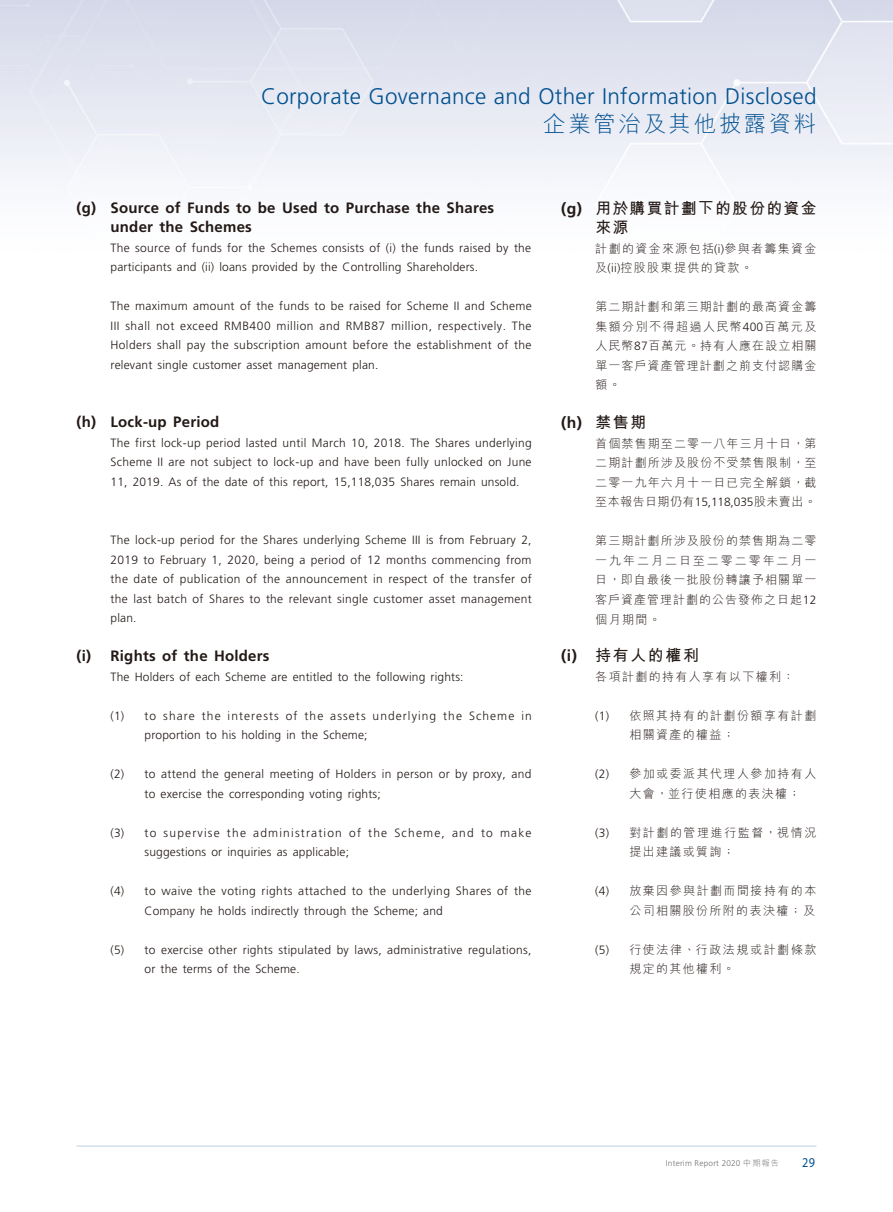
<style>
.page{position:relative;width:893px;height:1212px;background:#fff}
.page>*{position:absolute;margin:0;border:0;box-sizing:border-box;transform-origin:0 0}
.t1{font:300 22.5px "Frutiger";letter-spacing:.015em;color:#00508f}
.t2{font:300 22.5px "M Hei HK";letter-spacing:.115em;color:#00508f}
.t3{font:700 15.75px/19.5px "M Hei HK";letter-spacing:.085em;color:#231916}
.t4{font:700 15.75px "Frutiger";color:#231916}
.t5{font:700 15px/19.5px "Frutiger";letter-spacing:.015em;color:#231916}
.t6{font:13.5px "Myriad Pro";color:#00508f;scale:.9 1}
.t7{font:300 12px/19.5px "Frutiger";letter-spacing:.015em;color:#231916}
.t8{font:300 12px/19.5px "M Hei HK";letter-spacing:.115em;color:#231916}
.t9{font:300 12px/19.5px "Frutiger";letter-spacing:.035em;color:#231916}
.t10{font:300 12px/19.5px "Frutiger";letter-spacing:.09em;color:#231916}
.t11{font:300 12px/19.5px "Frutiger";letter-spacing:.1em;color:#231916}
.t12{font:300 8.25px "Frutiger";letter-spacing:.025em;color:#727272}
.s1{font-family:"Frutiger"}
.s2{font-family:"M Hei HK"}
</style>
<div class="page">
<hr style="left:77px;top:1145px;width:739px;height:1px;background:#00508f">
<h1 class="t1" style="left:261px;top:84px;width:557px">Corporate Governance and Other Information Disclosed</h1>
<h1 class="t2" style="left:543px;top:108px;width:275px">企業管治及其他披露資料</h1>
<p class="t5" style="left:111px;top:198px;width:385px;text-indent:-34px">(g) Source of Funds to be Used to Purchase the Shares under the Schemes</p>
<p class="t7" style="left:111px;top:238px;width:422px">The source of funds for the Schemes consists of (i) the funds raised by the participants and (ii) loans provided by the Controlling Shareholders.</p>
<p class="t7" style="left:111px;top:296px;width:423px;text-align:justify">The maximum amount of the funds to be raised for Scheme II and Scheme III shall not exceed RMB400 million and RMB87 million, respectively. The Holders shall pay the subscription amount before the establishment of the relevant single customer asset management plan.</p>
<p class="t5" style="left:77px;top:412px;width:144px">(h) Lock-up Period</p>
<p class="t7" style="left:111px;top:433px;width:423px;text-align:justify">The first lock-up period lasted until March 10, 2018. The Shares underlying Scheme II are not subject to lock-up and have been fully unlocked on June 11, 2019. As of the date of this report, 15,118,035 Shares remain unsold.</p>
<p class="t7" style="left:111px;top:530px;width:423px;text-align:justify">The lock-up period for the Shares underlying Scheme III is from February 2, 2019 to February 1, 2020, being a period of 12 months commencing from the date of publication of the announcement in respect of the transfer of the last batch of Shares to the relevant single customer asset management plan.</p>
<p class="t5" style="left:77px;top:646px;width:195px">(i) Rights of the Holders</p>
<p class="t7" style="left:111px;top:667px;width:354px">The Holders of each Scheme are entitled to the following rights:</p>
<p class="t10" style="left:145px;top:706px;width:389px;text-indent:-34px">(1) to share the interests of the assets underlying the Scheme in proportion to his holding in the Scheme;</p>
<p class="t7" style="left:145px;top:764px;width:388px;text-indent:-34px">(2) to attend the general meeting of Holders in person or by proxy, and to exercise the corresponding voting rights;</p>
<p class="t11" style="left:145px;top:823px;width:389px;text-indent:-34px">(3) to supervise the administration of the Scheme, and to make suggestions or inquiries as applicable;</p>
<p class="t9" style="left:145px;top:881px;width:389px;text-indent:-34px">(4) to waive the voting rights attached to the underlying Shares of the<br>Company he holds indirectly through the Scheme; and</p>
<p class="t7" style="left:145px;top:940px;width:388px;text-indent:-34px">(5) to exercise other rights stipulated by laws, administrative regulations, or the terms of the Scheme.</p>
<h2 class="t3" style="left:595px;top:197px;width:223px;text-indent:-34px"><span class="s1">(g)</span> 用於購買計劃下的股份的資金來源</h2>
<p class="t8" style="left:595px;top:238px;width:223px">計劃的資金來源包括<span class="s1">(i)</span>參與者籌集資金及<span class="s1">(ii)</span>控股股東提供的貸款。</p>
<p class="t8" style="left:595px;top:297px;width:223px;text-align:justify">第二期計劃和第三期計劃的最高資金籌集額分別不得超過人民幣<span class="s1">400</span>百萬元及人民幣<span class="s1">87</span>百萬元。持有人應在設立相關單一客戶資產管理計劃之前支付認購金額。</p>
<h2 class="t4" style="left:561px;top:414px;width:86px">(h) <span class="s2">禁售期</span></h2>
<p class="t8" style="left:595px;top:433px;width:223px;text-align:justify">首個禁售期至二零一八年三月十日，第二期計劃所涉及股份不受禁售限制，至二零一九年六月十一日已完全解鎖，截至本報告日期仍有<span class="s1">15,118,035</span>股未賣出。</p>
<p class="t8" style="left:595px;top:531px;width:223px;text-align:justify">第三期計劃所涉及股份的禁售期為二零一九年二月二日至二零二零年二月一日，即自最後一批股份轉讓予相關單一客戶資產管理計劃的公告發佈之日起<span class="s1">12</span>個月期間。</p>
<h2 class="t3" style="left:561px;top:644px;width:139px"><span class="s1">(i)</span> 持有人的權利</h2>
<p class="t8" style="left:595px;top:666px;width:201px">各項計劃的持有人享有以下權利：</p>
<p class="t8" style="left:629px;top:705px;width:189px;text-indent:-34px"><span class="s1">(1)</span> 依照其持有的計劃份額享有計劃相關資產的權益；</p>
<p class="t8" style="left:629px;top:763px;width:189px;text-indent:-34px"><span class="s1">(2)</span> 參加或委派其代理人參加持有人大會，並行使相應的表決權；</p>
<p class="t8" style="left:629px;top:822px;width:189px;text-indent:-34px"><span class="s1">(3)</span> 對計劃的管理進行監督，視情況提出建議或質詢；</p>
<p class="t8" style="left:595px;top:880px;width:223px;text-align:right"><span class="s1">(4)</span> 放棄因參與計劃而間接持有的本公司相關股份所附的表決權；及</p>
<p class="t8" style="left:629px;top:939px;width:189px;text-indent:-34px"><span class="s1">(5)</span> 行使法律、行政法規或計劃條款規定的其他權利。</p>
<p class="t12" style="left:666px;top:1159px;width:115px">Interim Report 2020 <span class="s2">中期報告</span></p>
<p class="t6" style="left:802px;top:1154px;width:15px">29</p>
</div>
